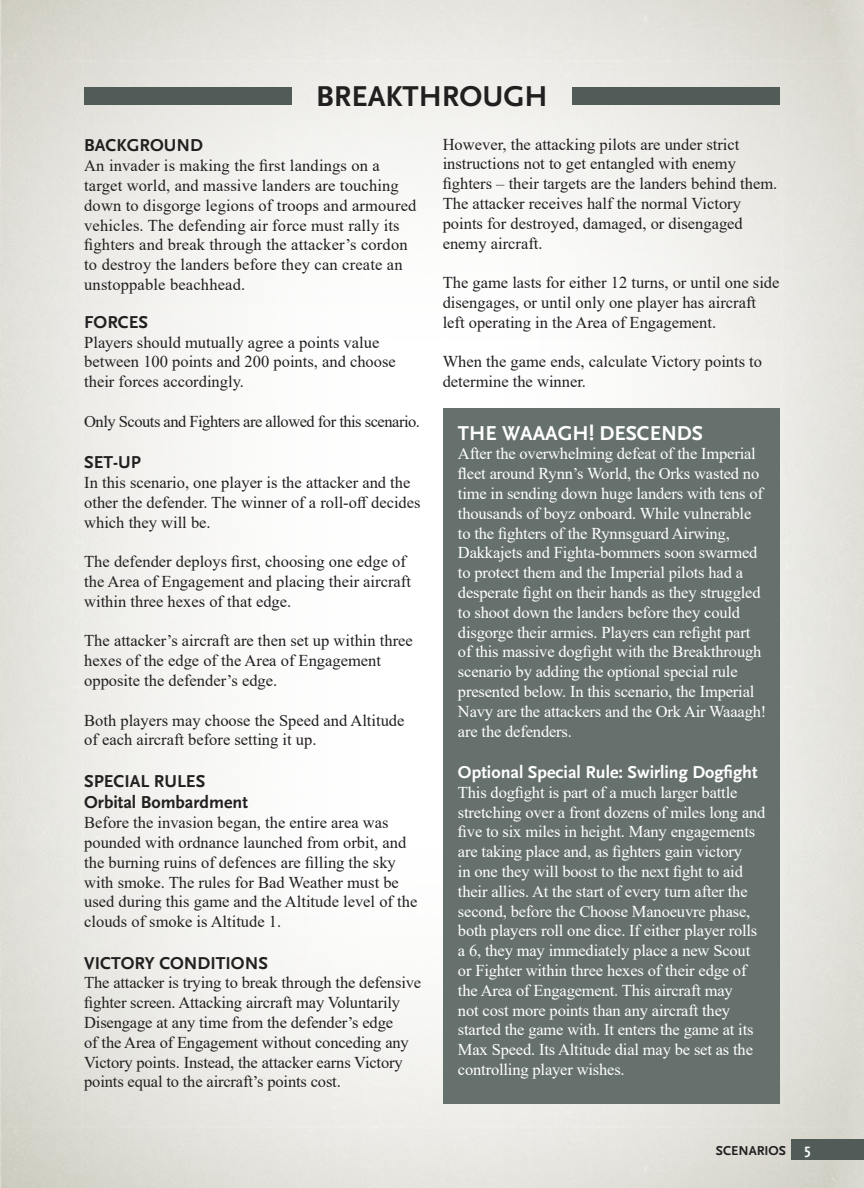
<style>
.page{position:relative;width:864px;height:1188px;background:#fff}
.page>*{position:absolute;margin:0;border:0;box-sizing:border-box;transform-origin:0 0}
.t1{font:700 30px "Scala Sans";color:#231f20}
.t2{font:700 21px "Scala Sans";color:#fff}
.t3{font:700 18px "Scala Sans";color:#231f20}
.t4{font:700 18px "Scala Sans";color:#fff}
.t5{font:16.5px/19.8px "Times New Roman";color:#231f20}
.t6{font:16.5px/19.8px "Times New Roman";letter-spacing:-.01em;color:#fff}
.t7{font:16.5px "Times New Roman";letter-spacing:-.03em;color:#231f20}
.t8{font:700 15px "Scala Sans";color:#fff}
.t9{font:700 13.5px "Scala Sans";color:#231f20}
</style>
<div class="page">
<img style="left:0;top:0;width:864px;height:421px">
<div style="left:791px;top:1139px;width:73px;height:21px;background:#515c58"></div>
<div style="left:84px;top:87px;width:208px;height:17px;background:#515c58"></div>
<div style="left:572px;top:87px;width:208px;height:17px;background:#515c58"></div>
<img style="left:0;top:492px;width:1px;height:467px">
<div style="left:443px;top:408px;width:337px;height:696px;background:#66716d"></div>
<p class="t1" style="left:316px;top:80px;width:233px">BREAKTHROUGH</p>
<p class="t3" style="left:84px;top:136px;width:120px">BACKGROUND</p>
<p class="t5" style="left:84px;top:155px;width:334px">An invader is making the first landings on a target world, and massive landers are touching down to disgorge legions of troops and armoured vehicles. The defending air force must rally its fighters and break through the attacker’s cordon to destroy the landers before they can create an unstoppable beachhead.</p>
<p class="t3" style="left:84px;top:312px;width:65px">FORCES</p>
<p class="t5" style="left:84px;top:332px;width:313px">Players should mutually agree a points value between 100 points and 200 points, and choose their forces accordingly.</p>
<p class="t7" style="left:84px;top:410px;width:337px">Only Scouts and Fighters are allowed for this scenario.</p>
<p class="t3" style="left:84px;top:453px;width:58px">SET-UP</p>
<p class="t5" style="left:84px;top:472px;width:338px">In this scenario, one player is the attacker and the other the defender. The winner of a roll-off decides which they will be.</p>
<p class="t5" style="left:84px;top:551px;width:328px">The defender deploys first, choosing one edge of the Area of Engagement and placing their aircraft within three hexes of that edge.</p>
<p class="t5" style="left:84px;top:631px;width:330px">The attacker’s aircraft are then set up within three hexes of the edge of the Area of Engagement opposite the defender’s edge.</p>
<p class="t5" style="left:84px;top:710px;width:322px">Both players may choose the Speed and Altitude of each aircraft before setting it up.</p>
<p class="t3" style="left:84px;top:771px;width:123px">SPECIAL RULES</p>
<p class="t3" style="left:84px;top:793px;width:165px">Orbital Bombardment</p>
<p class="t5" style="left:84px;top:812px;width:335px">Before the invasion began, the entire area was pounded with ordnance launched from orbit, and the burning ruins of defences are filling the sky with smoke. The rules for Bad Weather must be used during this game and the Altitude level of the clouds of smoke is Altitude 1.</p>
<p class="t3" style="left:84px;top:953px;width:185px">VICTORY CONDITIONS</p>
<p class="t5" style="left:84px;top:973px;width:338px">The attacker is trying to break through the defensive fighter screen. Attacking aircraft may Voluntarily Disengage at any time from the defender’s edge<br>of the Area of Engagement without conceding any Victory points. Instead, the attacker earns Victory points equal to the aircraft’s points cost.</p>
<p class="t5" style="left:443px;top:134px;width:336px">However, the attacking pilots are under strict instructions not to get entangled with enemy fighters – their targets are the landers behind them.<br>The attacker receives half the normal Victory points for destroyed, damaged, or disengaged enemy aircraft.</p>
<p class="t5" style="left:443px;top:272px;width:338px">The game lasts for either 12 turns, or until one side disengages, or until only one player has aircraft left operating in the Area of Engagement.</p>
<p class="t5" style="left:443px;top:352px;width:321px">When the game ends, calculate Victory points to determine the winner.</p>
<p class="t2" style="left:458px;top:422px;width:247px">THE WAAAGH! DESCENDS</p>
<p class="t6" style="left:458px;top:444px;width:310px">After the overwhelming defeat of the Imperial fleet around Rynn’s World, the Orks wasted no time in sending down huge landers with tens of thousands of boyz onboard. While vulnerable to the fighters of the Rynnsguard Airwing, Dakkajets and Fighta-bommers soon swarmed to protect them and the Imperial pilots had a desperate fight on their hands as they struggled to shoot down the landers before they could disgorge their armies. Players can refight part of this massive dogfight with the Breakthrough scenario by adding the optional special rule presented below. In this scenario, the Imperial Navy are the attackers and the Ork Air Waaagh! are the defenders.</p>
<p class="t4" style="left:458px;top:763px;width:301px">Optional Special Rule: Swirling Dogfight</p>
<p class="t6" style="left:458px;top:782px;width:309px">This dogfight is part of a much larger battle stretching over a front dozens of miles long and five to six miles in height. Many engagements are taking place and, as fighters gain victory<br>in one they will boost to the next fight to aid their allies. At the start of every turn after the second, before the Choose Manoeuvre phase, both players roll one dice. If either player rolls a 6, they may immediately place a new Scout or Fighter within three hexes of their edge of the Area of Engagement. This aircraft may<br>not cost more points than any aircraft they started the game with. It enters the game at its Max Speed. Its Altitude dial may be set as the controlling player wishes.</p>
<p class="t9" style="left:716px;top:1143px;width:72px">SCENARIOS</p>
<p class="t8" style="left:805px;top:1141px;width:8px">5</p>
</div>
